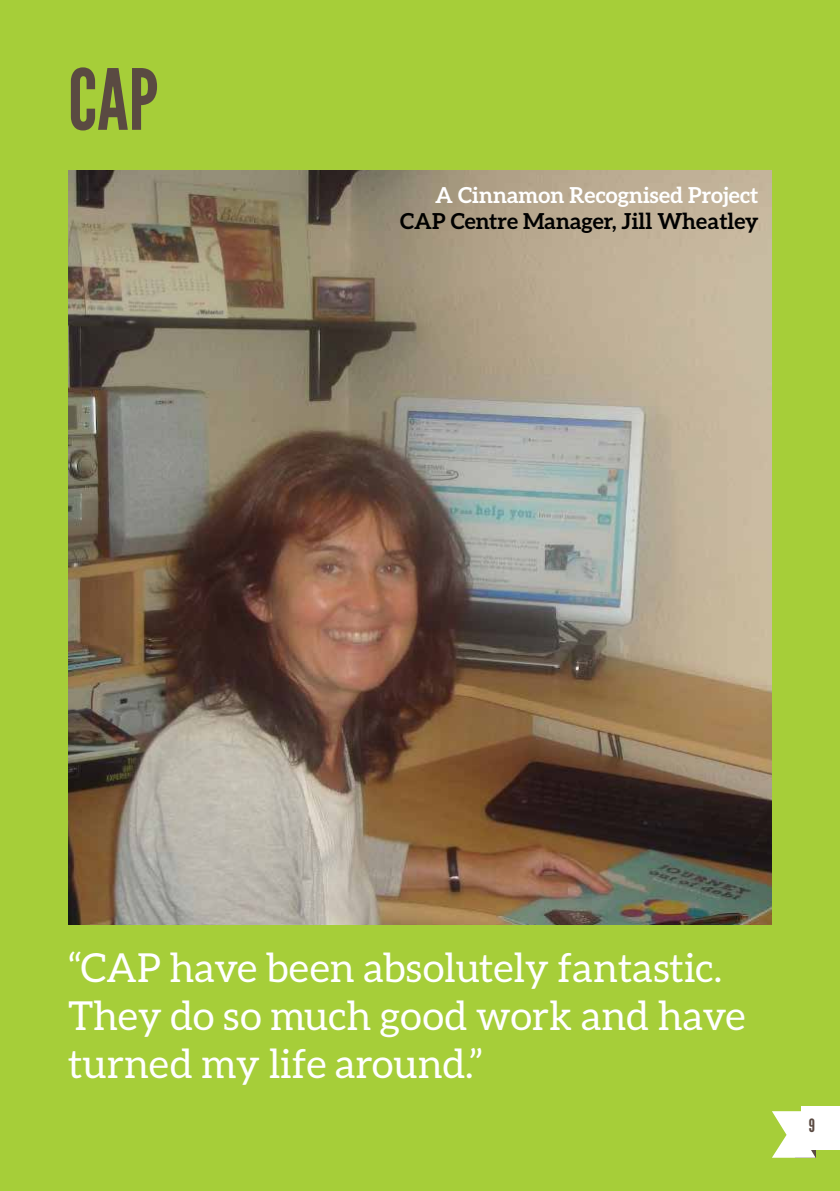
<style>
.page{position:relative;width:840px;height:1191px;background:#fff}
.page>*{position:absolute;margin:0;border:0;box-sizing:border-box;transform-origin:0 0}
.t1{font:84px "League Gothic";color:#5a4a42}
.t2{font:40px/48px "Aleo";color:#fff}
.t3{font:700 22px "Aleo";color:#000}
.t4{font:700 22px "Aleo";color:#fff}
.t5{font:18.2px "League Gothic";color:#5a4a42}
</style>
<div class="page">
<div style="left:0;top:0;width:839px;height:1191px;background:#a6ce39"></div>
<img style="left:68px;top:170px;width:703px;height:754px">
<svg style="left:772px;top:1111px;width:43px;height:46px"></svg>
<div style="left:800px;top:1106px;width:39px;height:43px;background:#fff"></div>
<h1 class="t1" style="left:68px;top:50px;width:87px">CAP</h1>
<p class="t4" style="left:435px;top:182px;width:324px">A Cinnamon Recognised Project</p>
<p class="t3" style="left:400px;top:208px;width:360px">CAP Centre Manager, Jill Wheatley</p>
<p class="t2" style="left:68px;top:942px;width:678px">“CAP have been absolutely fantastic.<br>They do so much good work and have turned my life around.”</p>
<p class="t5" style="left:808px;top:1115px;width:8px">9</p>
</div>
